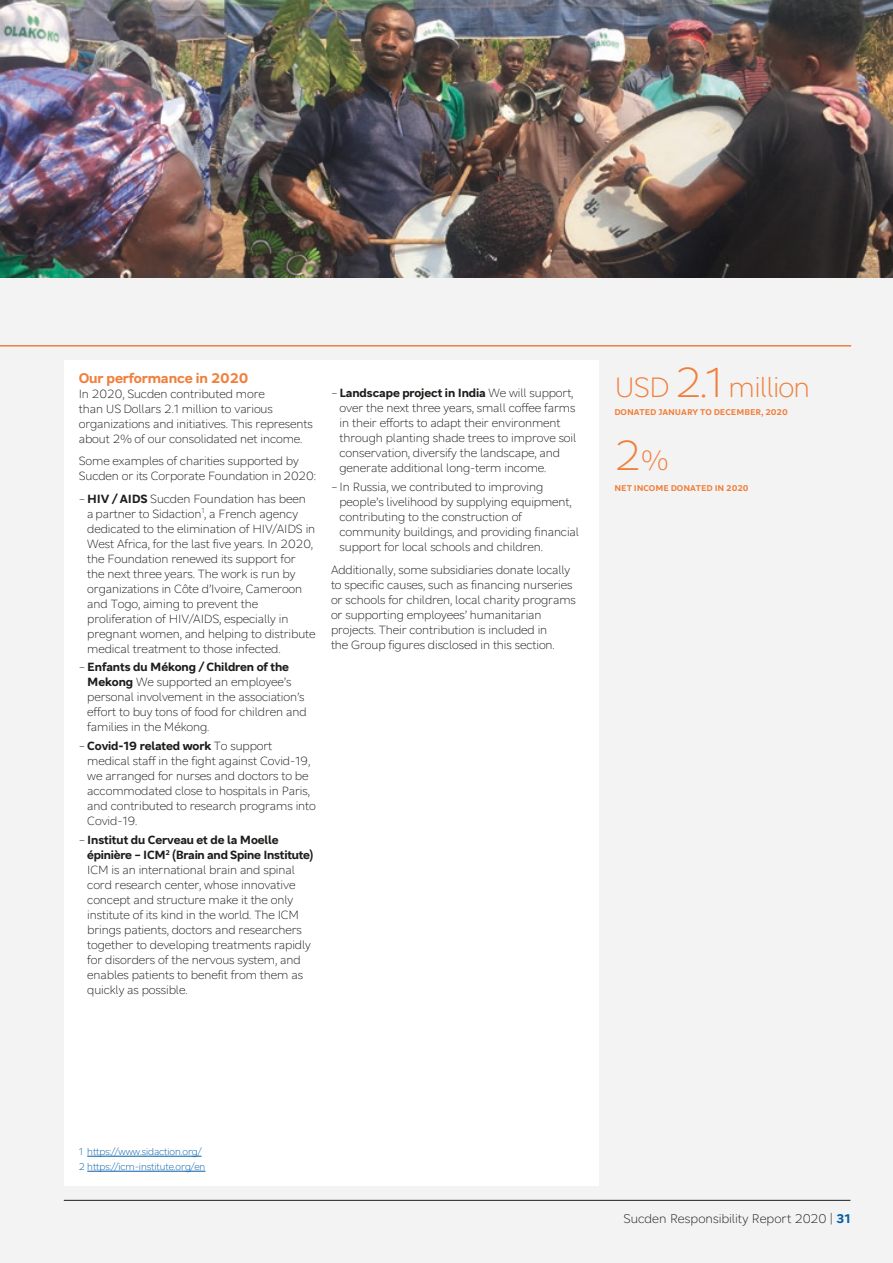
<style>
.page{position:relative;width:893px;height:1263px;background:#fff}
.page>*{position:absolute;margin:0;border:0;box-sizing:border-box;transform-origin:0 0}
.t1{font:300 45px "Sucden Sans";color:#f07f3c}
.t2{font:300 30px "Sucden Sans";letter-spacing:-.03em;color:#f07f3c}
.t3{font:700 15px "Sucden Sans";letter-spacing:-.01em;color:#f07f3c}
.t4{font:300 13.5px "Sucden Sans";color:#1d1d1b}
.t5{font:300 12.75px/15px "Sucden Sans";letter-spacing:-.01em;color:#1d1d1b}
.t6{font:300 10.5px/15px "Sucden Sans";letter-spacing:-.01em;color:#005da9}
.t7{font:700 9px "Sucden Sans";color:#f07f3c}
.s1{font-weight:700}
.s2{font-size:45px}
.s3{font-size:30px}
.s4{font-weight:700;color:#005da9}
</style>
<div class="page">
<div style="left:0;top:278px;width:893px;height:985px;background:#f3f3f3"></div>
<img style="left:0;top:0;width:893px;height:278px">
<div style="left:64px;top:360px;width:534px;height:825px;background:#fff"></div>
<hr style="left:0;top:345px;width:851px;height:2px;background:#f07f3c">
<hr style="left:87px;top:1156px;width:114px;height:1px;background:#005da9">
<hr style="left:87px;top:1171px;width:118px;height:1px;background:#005da9">
<hr style="left:64px;top:1200px;width:786px;height:1px;background:#1d1d1b">
<p class="t3" style="left:79px;top:367px;width:171px">Our performance in 2020</p>
<p class="t5" style="left:79px;top:385px;width:236px">In 2020, Sucden contributed more<br>than US Dollars 2.1 million to various organizations and initiatives. This represents about 2% of our consolidated net income.</p>
<p class="t5" style="left:79px;top:452px;width:239px">Some examples of charities supported by<br>Sucden or its Corporate Foundation in 2020:</p>
<p class="t5" style="left:87px;top:490px;width:230px;text-indent:-9px">– <span class="s1">HIV / AIDS</span> Sucden Foundation has been<br>a partner to Sidaction<sup>1</sup>, a French agency dedicated to the elimination of HIV/AIDS in West Africa, for the last five years. In 2020, the Foundation renewed its support for the next three years. The work is run by organizations in Côte d’Ivoire, Cameroon and Togo, aiming to prevent the proliferation of HIV/AIDS, especially in pregnant women, and helping to distribute medical treatment to those infected.</p>
<p class="t5" style="left:87px;top:658px;width:221px;text-indent:-9px">– <span class="s1">Enfants du Mékong / Children of the Mekong</span> We supported an employee’s personal involvement in the association’s effort to buy tons of food for children and families in the Mékong.</p>
<p class="t5" style="left:87px;top:737px;width:230px;text-indent:-9px">– <span class="s1">Covid-19 related work</span> To support medical staff in the fight against Covid-19, we arranged for nurses and doctors to be accommodated close to hospitals in Paris, and contributed to research programs into Covid-19.</p>
<p class="t5" style="left:87px;top:831px;width:227px;text-indent:-9px">– <span class="s1">Institut du Cerveau et de la Moelle épinière – ICM</span><sup>2</sup> <span class="s1">(Brain and Spine Institute)<br></span>ICM is an international brain and spinal cord research center, whose innovative concept and structure make it the only institute of its kind in the world. The ICM brings patients, doctors and researchers together to developing treatments rapidly for disorders of the nervous system, and enables patients to benefit from them as quickly as possible.</p>
<p class="t5" style="left:340px;top:385px;width:238px;text-indent:-9px">– <span class="s1">Landscape project in India</span> We will support, over the next three years, small coffee farms in their efforts to adapt their environment through planting shade trees to improve soil conservation, diversify the landscape, and generate additional long-term income.</p>
<p class="t5" style="left:340px;top:478px;width:241px;text-indent:-9px">– In Russia, we contributed to improving people’s livelihood by supplying equipment, contributing to the construction of community buildings, and providing financial support for local schools and children.</p>
<p class="t5" style="left:331px;top:561px;width:246px">Additionally, some subsidiaries donate locally to specific causes, such as financing nurseries or schools for children, local charity programs or supporting employees’ humanitarian projects. Their contribution is included in<br>the Group figures disclosed in this section.</p>
<h2 class="t2" style="left:614px;top:366px;width:197px">USD <span class="s2">2.1</span> million</h2>
<p class="t7" style="left:614px;top:406px;width:175px">DONATED JANUARY TO DECEMBER, 2020</p>
<h1 class="t1" style="left:614px;top:423px;width:55px">2<span class="s3">%</span></h1>
<p class="t7" style="left:614px;top:481px;width:136px">NET INCOME DONATED IN 2020</p>
<p class="t6" style="left:79px;top:1143px;width:128px">1 https://www.sidaction.org/<br>2 https://icm-institute.org/en</p>
<p class="t4" style="left:623px;top:1208px;width:229px">Sucden Responsibility Report 2020 | <span class="s4">31</span></p>
</div>
